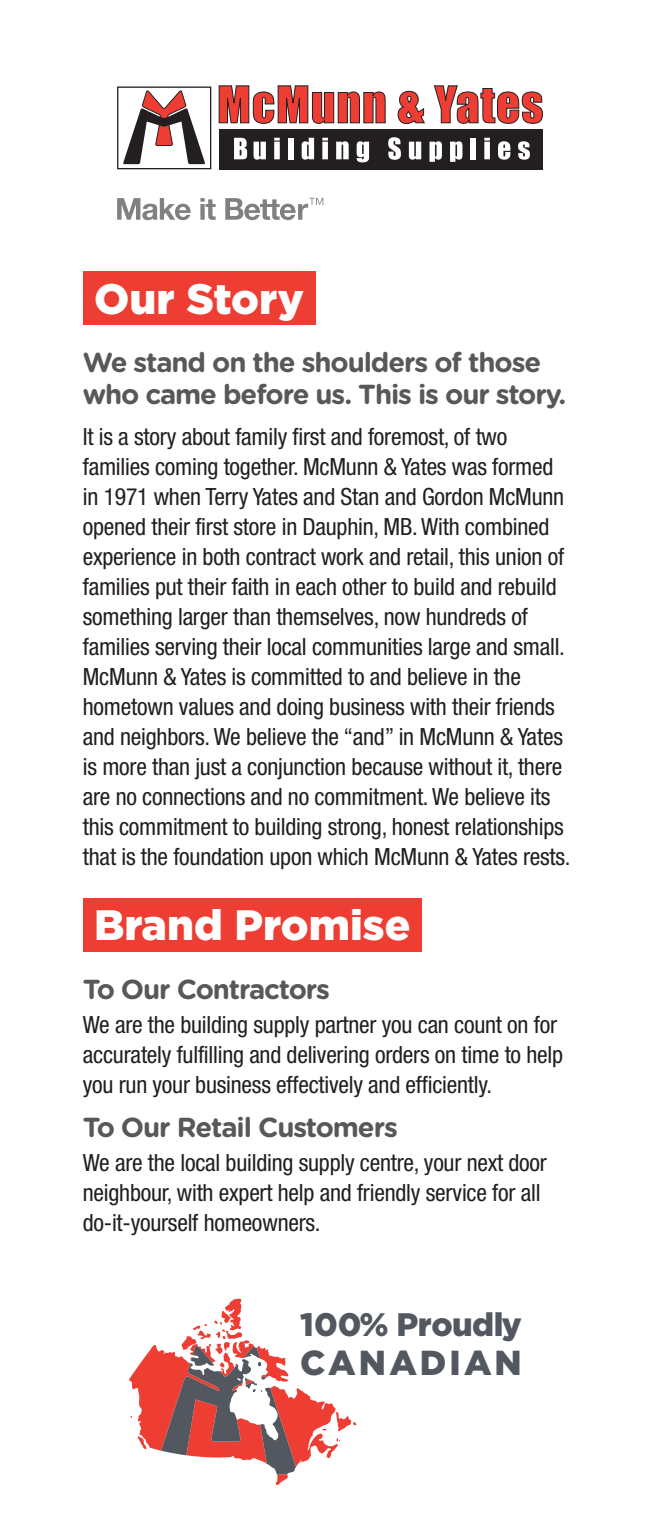
<style>
.page{position:relative;width:659px;height:1530px;background:#fff}
.page>*{position:absolute;margin:0;border:0;box-sizing:border-box;transform-origin:0 0}
.t1{font:900 42.5px "Gotham";color:#fff}
.t2{font:900 34.75px "Gotham";letter-spacing:.095em;color:#535860}
.t3{font:900 32.5px "Gotham";letter-spacing:-.015em;color:#535860}
.t4{font:700 27.5px/32.5px "Gotham Rounded";letter-spacing:-.04em;color:#57585a}
.body{font:condensed 23.75px/30px "Helvetica Neue";letter-spacing:-.01em;color:#231f20}
</style>
<div class="page">
<div style="left:117px;top:87px;width:94px;height:82px;border:1px solid #231f20"></div>
<svg style="left:219px;top:86px;width:166px;height:38px"></svg>
<svg style="left:398px;top:91px;width:27px;height:33px"></svg>
<svg style="left:434px;top:86px;width:109px;height:38px"></svg>
<div style="left:219px;top:129px;width:324px;height:41px;background:#231f20"></div>
<svg style="left:234px;top:138px;width:13px;height:21px"></svg>
<svg style="left:253px;top:142px;width:13px;height:18px"></svg>
<div style="left:274px;top:142px;width:6px;height:17px;background:#fff"></div>
<svg style="left:274px;top:138px;width:6px;height:3px"></svg>
<div style="left:288px;top:138px;width:5px;height:21px;background:#fff"></div>
<svg style="left:302px;top:138px;width:12px;height:22px"></svg>
<div style="left:322px;top:142px;width:6px;height:17px;background:#fff"></div>
<svg style="left:322px;top:138px;width:6px;height:3px"></svg>
<svg style="left:336px;top:141px;width:13px;height:18px"></svg>
<svg style="left:357px;top:141px;width:12px;height:21px"></svg>
<svg style="left:388px;top:137px;width:13px;height:23px"></svg>
<svg style="left:409px;top:142px;width:12px;height:18px"></svg>
<svg style="left:429px;top:141px;width:13px;height:21px"></svg>
<svg style="left:450px;top:141px;width:12px;height:21px"></svg>
<div style="left:470px;top:138px;width:6px;height:21px;background:#fff"></div>
<div style="left:484px;top:142px;width:6px;height:17px;background:#fff"></div>
<svg style="left:484px;top:138px;width:6px;height:3px"></svg>
<svg style="left:498px;top:141px;width:12px;height:19px"></svg>
<svg style="left:518px;top:141px;width:12px;height:19px"></svg>
<svg style="left:123px;top:91px;width:82px;height:73px"></svg>
<svg style="left:117px;top:198px;width:74px;height:22px"></svg>
<svg style="left:200px;top:198px;width:16px;height:22px"></svg>
<svg style="left:225px;top:198px;width:98px;height:22px"></svg>
<div style="left:83px;top:271px;width:232px;height:54px;background:#ee3e34"></div>
<div style="left:83px;top:898px;width:339px;height:53px;background:#ee3e34"></div>
<svg style="left:129px;top:1299px;width:228px;height:186px"></svg>
<p class="t1" style="left:94px;top:274px;width:211px">Our Story</p>
<p class="t4" style="left:83px;top:344px;width:485px">We stand on the shoulders of those who came before us. This is our story.</p>
<p class="body" style="left:83px;top:422px;width:489px">It is a story about family first and foremost, of two families coming together. McMunn &amp; Yates was formed in 1971 when Terry Yates and Stan and Gordon McMunn opened their first store in Dauphin, MB. With combined experience in both contract work and retail, this union of families put their faith in each other to build and rebuild something larger than themselves, now hundreds of families serving their local communities large and small.<br>McMunn &amp; Yates is committed to and believe in the hometown values and doing business with their friends and neighbors. We believe the “and” in McMunn &amp; Yates is more than just a conjunction because without it, there are no connections and no commitment. We believe its this commitment to building strong, honest relationships that is the foundation upon which McMunn &amp; Yates rests.</p>
<p class="t1" style="left:94px;top:900px;width:318px">Brand Promise</p>
<p class="t4" style="left:83px;top:972px;width:249px">To Our Contractors</p>
<p class="body" style="left:83px;top:1009px;width:482px">We are the building supply partner you can count on for accurately fulfilling and delivering orders on time to help you run your business effectively and efficiently.</p>
<p class="t4" style="left:83px;top:1109px;width:317px">To Our Retail Customers</p>
<p class="body" style="left:83px;top:1147px;width:465px">We are the local building supply centre, your next door neighbour, with expert help and friendly service for all do-it-yourself homeowners.</p>
<p class="t3" style="left:300px;top:1306px;width:223px">100% Proudly</p>
<p class="t2" style="left:300px;top:1343px;width:223px">CANADIAN</p>
</div>
